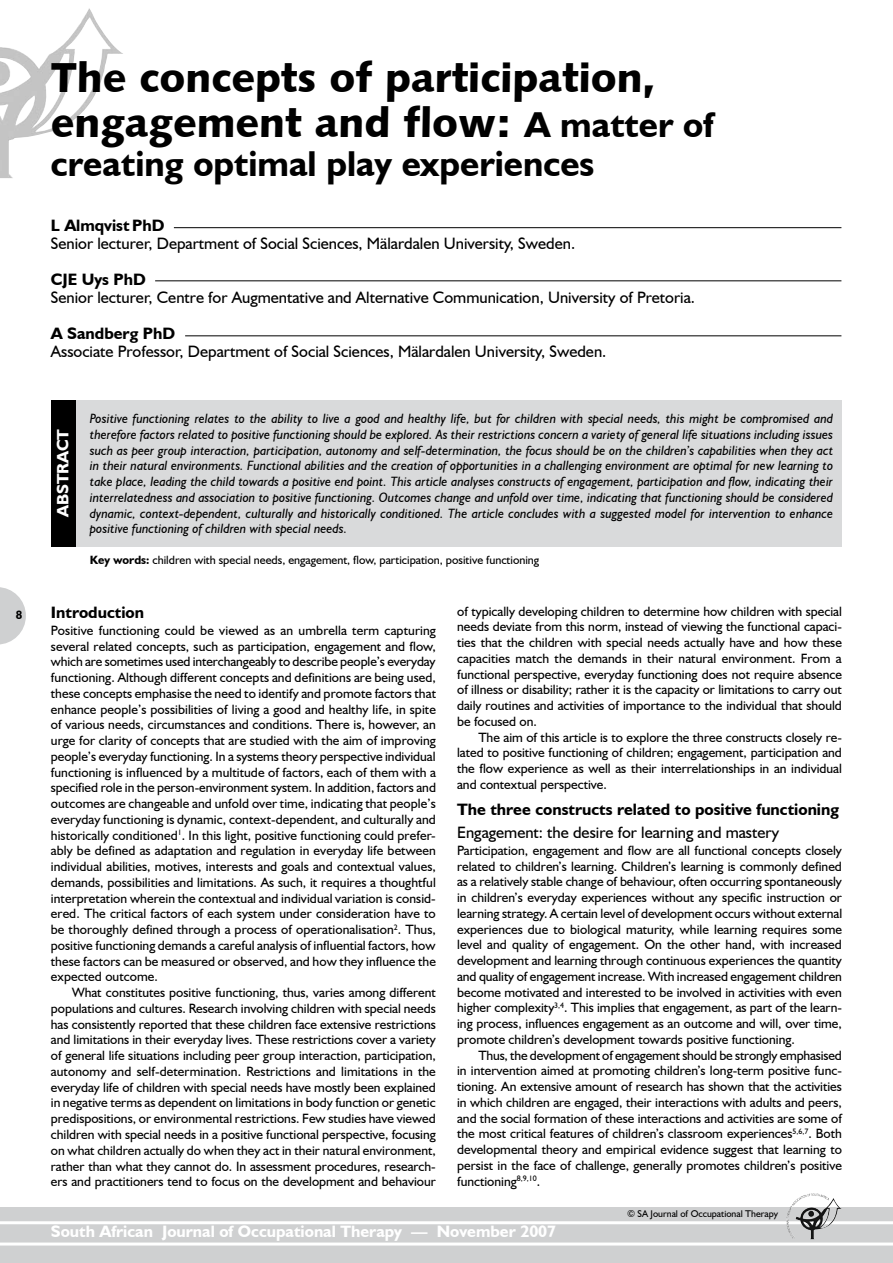
<style>
.page{position:relative;width:893px;height:1263px;background:#fff}
.page>*{position:absolute;margin:0;border:0;box-sizing:border-box;transform-origin:0 0}
.t1{font:42px/45px "Humanist 531 BT Black A";color:#000}
.t2{font:700 36px "Humanist 521 BT";color:#000}
.t3{font:16.5px "Humanist 521 BT";color:#000}
.t4{font:700 16.5px "Humanist 521 BT";color:#000}
.t5{font:700 16.5px "Humanist 521 BT";color:#fff}
.t6{font:13.5px/15.8px "Humanist 521 BT";color:#000;text-align:justify}
.t7{font:italic 13.5px/15.8px "Humanist 521 BT";color:#000;text-align:justify}
.t8{font:12px "Humanist 521 BT";color:#000}
.t9{font:700 12px "Humanist 521 BT";color:#000}
.t10{font:9.75px "Humanist 521 BT";color:#000}
.s1{font-family:"Humanist 521 BT";font-weight:700;font-size:36px}
.s2{font-weight:700}
</style>
<div class="page">
<img style="left:0;top:8px;width:123px;height:170px">
<svg style="left:0;top:587px;width:26px;height:57px"></svg>
<div style="left:0;top:1207px;width:893px;height:56px;background:#cfd0d1"></div>
<hr style="left:0;top:1221px;width:893px;height:3px;background:#fff">
<hr style="left:0;top:1242px;width:893px;height:3px;background:#fff">
<img style="left:803px;top:1193px;width:23px;height:6px">
<hr style="left:174px;top:227px;width:667px;height:1px;background:#000">
<hr style="left:185px;top:336px;width:656px;height:1px;background:#000">
<hr style="left:155px;top:281px;width:686px;height:1px;background:#000">
<div style="left:51px;top:400px;width:25px;height:147px;background:#000"></div>
<div style="left:76px;top:400px;width:765px;height:147px;background:#d9dadb"></div>
<h1 class="t1" style="left:51px;top:54px;width:664px">The concepts of participation, engagement and flow: <span class="s1">A matter of</span></h1>
<h2 class="t2" style="left:51px;top:141px;width:545px">creating optimal play experiences</h2>
<p class="t4" style="left:51px;top:215px;width:115px">L Almqvist PhD</p>
<p class="t3" style="left:51px;top:233px;width:526px">Senior lecturer, Department of Social Sciences, Mälardalen University, Sweden.</p>
<p class="t4" style="left:51px;top:269px;width:97px">CJE Uys PhD</p>
<p class="t3" style="left:51px;top:287px;width:646px">Senior lecturer, Centre for Augmentative and Alternative Communication, University of Pretoria.</p>
<p class="t4" style="left:51px;top:323px;width:126px">A Sandberg PhD</p>
<p class="t3" style="left:51px;top:341px;width:557px">Associate Professor, Department of Social Sciences, Mälardalen University, Sweden.</p>
<p class="t5" style="left:53px;top:517px;width:90px;rotate:-90deg">ABSTRACT</p>
<p class="t7" style="left:90px;top:410px;width:745px">Positive functioning relates to the ability to live a good and healthy life, but for children with special needs, this might be compromised and therefore factors related to positive functioning should be explored. As their restrictions concern a variety of general life situations including issues such as peer group interaction, participation, autonomy and self-determination, the focus should be on the children’s capabilities when they act in their natural environments. Functional abilities and the creation of opportunities in a challenging environment are optimal for new learning to take place, leading the child towards a positive end point. This article analyses constructs of engagement, participation and flow, indicating their interrelatedness and association to positive functioning. Outcomes change and unfold over time, indicating that functioning should be considered dynamic, context-dependent, culturally and historically conditioned. The article concludes with a suggested model for intervention to enhance positive functioning of children with special needs.</p>
<p class="t8" style="left:90px;top:553px;width:451px"><span class="s2">Key words:</span> children with special needs, engagement, flow, participation, positive functioning</p>
<p class="t9" style="left:16px;top:608px;width:8px">8</p>
<p class="t4" style="left:51px;top:602px;width:95px">Introduction</p>
<p class="t6" style="left:51px;top:622px;width:387px">Positive functioning could be viewed as an umbrella term capturing several related concepts, such as participation, engagement and flow, which are sometimes used interchangeably to describe people’s everyday functioning. Although different concepts and definitions are being used, these concepts emphasise the need to identify and promote factors that enhance people’s possibilities of living a good and healthy life, in spite of various needs, circumstances and conditions. There is, however, an urge for clarity of concepts that are studied with the aim of improving people’s everyday functioning. In a systems theory perspective individual functioning is influenced by a multitude of factors, each of them with a specified role in the person-environment system. In addition, factors and outcomes are changeable and unfold over time, indicating that people’s everyday functioning is dynamic, context-dependent, and culturally and historically conditioned<sup>1</sup>. In this light, positive functioning could prefer&shy;ably be defined as adaptation and regulation in everyday life between individual abilities, motives, interests and goals and contextual values, demands, possibilities and limitations. As such, it requires a thoughtful interpretation wherein the contextual and individual variation is consid&shy;ered. The critical factors of each system under consideration have to be thoroughly defined through a process of operationalisation<sup>2</sup>. Thus, positive functioning demands a careful analysis of influential factors, how these factors can be measured or observed, and how they influence the expected outcome.</p>
<p class="t6" style="left:51px;top:984px;width:386px;text-indent:21px">What constitutes positive functioning, thus, varies among different populations and cultures. Research involving children with special needs has consistently reported that these children face extensive restrictions and limitations in their everyday lives. These restrictions cover a variety of general life situations including peer group interaction, participation, autonomy and self-determination. Restrictions and limitations in the everyday life of children with special needs have mostly been explained in negative terms as dependent on limitations in body function or genetic predispositions, or environmental restrictions. Few studies have viewed children with special needs in a positive functional perspective, focusing on what children actually do when they act in their natural environment, rather than what they cannot do. In assessment procedures, research&shy;ers and practitioners tend to focus on the development and behaviour</p>
<p class="t6" style="left:457px;top:603px;width:386px">of typically developing children to determine how children with special needs deviate from this norm, instead of viewing the functional capaci&shy;ties that the children with special needs actually have and how these capacities match the demands in their natural environment. From a functional perspective, everyday functioning does not require absence of illness or disability; rather it is the capacity or limitations to carry out daily routines and activities of importance to the individual that should be focused on.</p>
<p class="t6" style="left:457px;top:729px;width:386px;text-indent:21px">The aim of this article is to explore the three constructs closely re&shy;lated to positive functioning of children; engagement, participation and the flow experience as well as their interrelationships in an individual and contextual perspective.</p>
<p class="t4" style="left:457px;top:799px;width:383px">The three constructs related to positive functioning</p>
<p class="t3" style="left:457px;top:822px;width:323px">Engagement: the desire for learning and mastery</p>
<p class="t6" style="left:457px;top:842px;width:387px">Participation, engagement and flow are all functional concepts closely related to children’s learning. Children’s learning is commonly defined as a relatively stable change of behaviour, often occurring spontaneously in children’s everyday experiences without any specific instruction or learning strategy. A certain level of development occurs without external experiences due to biological maturity, while learning requires some level and quality of engagement. On the other hand, with increased development and learning through continuous experiences the quantity and quality of engagement increase. With increased engagement children become motivated and interested to be involved in activities with even higher complexity<sup>3,4</sup>. This implies that engagement, as part of the learn&shy;ing process, influences engagement as an outcome and will, over time, promote children’s development towards positive functioning.</p>
<p class="t6" style="left:457px;top:1047px;width:386px;text-indent:21px">Thus, the development of engagement should be strongly emphasised in intervention aimed at promoting children’s long-term positive func&shy;tioning. An extensive amount of research has shown that the activities in which children are engaged, their interactions with adults and peers, and the social formation of these interactions and activities are some of the most critical features of children’s classroom experiences<sup>5,6,7</sup>. Both developmental theory and empirical evidence suggest that learning to persist in the face of challenge, generally promotes children’s positive functioning<sup>8,9,10</sup>.</p>
<p class="t10" style="left:627px;top:1208px;width:153px">© SA Journal of Occupational Therapy</p>
<p class="t5" style="left:51px;top:1221px;width:507px">South African Journal of Occupational Therapy — November 2007</p>
</div>
